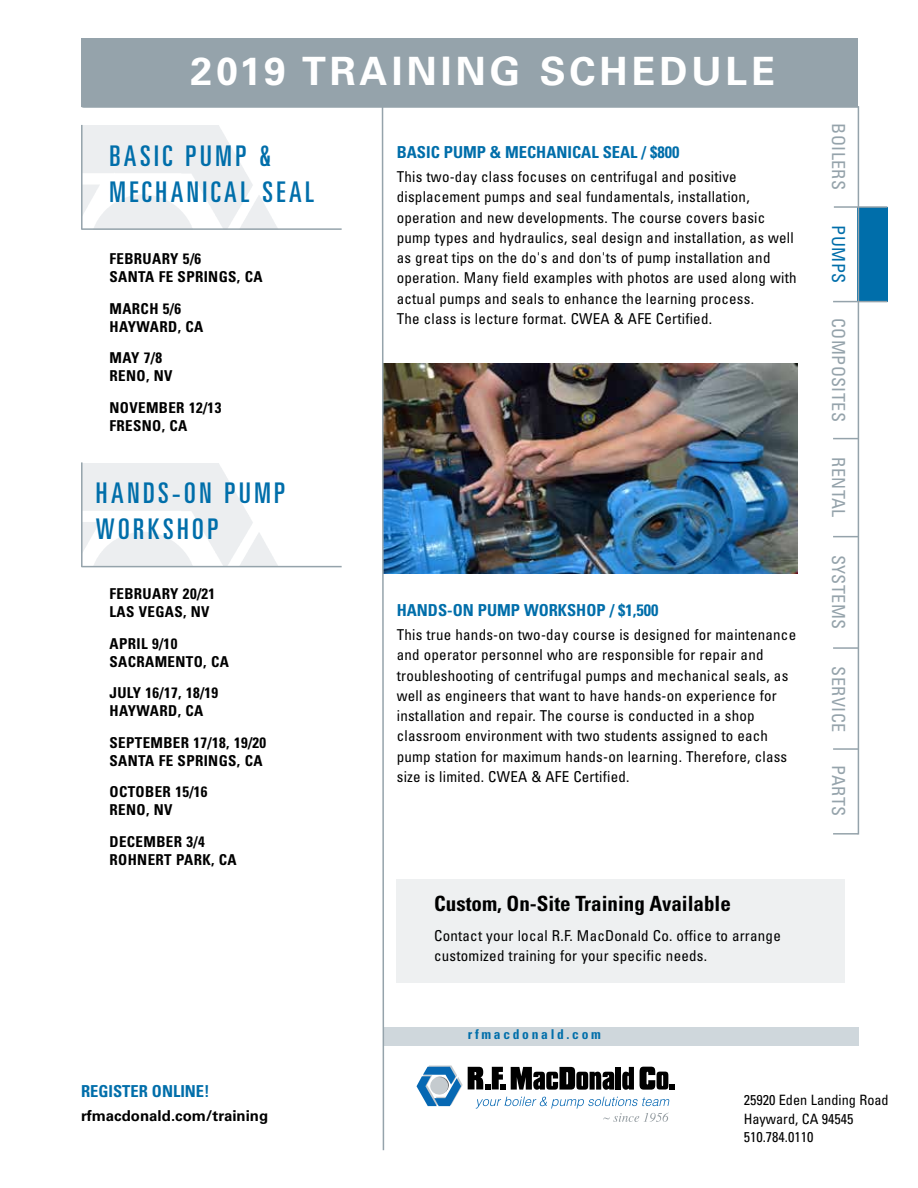
<style>
.page{position:relative;width:918px;height:1188px;background:#fff}
.page>*{position:absolute;margin:0;border:0;box-sizing:border-box;transform-origin:0 0}
.t1{font:700 39px "Univers LT Pro 65";letter-spacing:.1em;color:#fff}
.t2{font:ultra-condensed 28.5px/36px "Univers LT Pro";letter-spacing:.125em;color:#006eaa}
.t3{font:700 condensed 21px "Univers LT Pro";color:#000}
.t4{font:condensed 18px "Univers LT Pro";letter-spacing:.025em;color:#95a3ab}
.t5{font:condensed 18px "Univers LT Pro";letter-spacing:.025em;color:#006eaa}
.t6{font:700 condensed 16.5px "Univers LT Pro";color:#006eaa}
.t7{font:condensed 15px/20.2px "Univers LT Pro";letter-spacing:.015em;color:#000}
.t8{font:700 condensed 15px/18px "Univers LT Pro";letter-spacing:.025em;color:#000}
.t9{font:700 15px "Univers LT Pro 65";color:#000}
.t10{font:condensed 14.25px/18.8px "Univers LT Pro";color:#000}
.t11{font:700 condensed 13.5px "Univers LT Pro";letter-spacing:.2em;color:#006eaa}
</style>
<div class="page">
<div style="left:857px;top:207px;width:30px;height:94px;background:#006eaa"></div>
<hr style="left:81px;top:462px;width:2px;height:105px;background:#95a3ab">
<hr style="left:81px;top:566px;width:261px;height:1px;background:#95a3ab">
<hr style="left:81px;top:125px;width:2px;height:104px;background:#95a3ab">
<hr style="left:81px;top:228px;width:261px;height:2px;background:#95a3ab">
<div style="left:81px;top:39px;width:777px;height:68px;background:#95a3ab"></div>
<svg style="left:417px;top:1065px;width:258px;height:57px"></svg>
<img style="left:385px;top:363px;width:412px;height:210px">
<div style="left:384px;top:1027px;width:475px;height:19px;background:#cfd7dc"></div>
<svg style="left:381px;top:108px;width:4px;height:1043px"></svg>
<hr style="left:82px;top:106px;width:776px;height:2px;background:#95a3ab">
<hr style="left:858px;top:106px;width:1px;height:729px;background:#95a3ab">
<hr style="left:833px;top:301px;width:54px;height:1px;background:#95a3ab">
<svg style="left:833px;top:438px;width:25px;height:1px"></svg>
<svg style="left:833px;top:536px;width:25px;height:1px"></svg>
<hr style="left:833px;top:647px;width:25px;height:2px;background:#95a3ab">
<hr style="left:833px;top:748px;width:25px;height:2px;background:#95a3ab">
<hr style="left:833px;top:833px;width:25px;height:2px;background:#95a3ab">
<hr style="left:834px;top:206px;width:53px;height:2px;background:#95a3ab">
<div style="left:397px;top:879px;width:448px;height:103px;background:#eef0f1"></div>
<h1 class="t1" style="left:190px;top:48px;width:586px">2019 TRAINING SCHEDULE</h1>
<h2 class="t2" style="left:110px;top:138px;width:206px">BASIC PUMP &amp;<br>MECHANICAL SEAL</h2>
<p class="t8" style="left:110px;top:250px;width:155px">FEBRUARY 5/6<br>SANTA FE SPRINGS, CA</p>
<p class="t8" style="left:110px;top:299px;width:95px">MARCH 5/6<br>HAYWARD, CA</p>
<p class="t8" style="left:110px;top:349px;width:64px">MAY 7/8<br>RENO, NV</p>
<p class="t8" style="left:110px;top:398px;width:113px">NOVEMBER 12/13<br>FRESNO, CA</p>
<h2 class="t2" style="left:96px;top:475px;width:191px">HANDS-ON PUMP<br>WORKSHOP</h2>
<p class="t8" style="left:110px;top:585px;width:107px">FEBRUARY 20/21<br>LAS VEGAS, NV</p>
<p class="t8" style="left:110px;top:634px;width:121px">APRIL 9/10<br>SACRAMENTO, CA</p>
<p class="t8" style="left:110px;top:684px;width:110px">JULY 16/17, 18/19<br>HAYWARD, CA</p>
<p class="t8" style="left:110px;top:733px;width:158px">SEPTEMBER 17/18, 19/20<br>SANTA FE SPRINGS, CA</p>
<p class="t8" style="left:110px;top:783px;width:100px">OCTOBER 15/16<br>RENO, NV</p>
<p class="t8" style="left:110px;top:832px;width:129px">DECEMBER 3/4<br>ROHNERT PARK, CA</p>
<p class="t6" style="left:397px;top:142px;width:284px">BASIC PUMP &amp; MECHANICAL SEAL / $800</p>
<p class="t7" style="left:397px;top:166px;width:401px">This two-day class focuses on centrifugal and positive displacement pumps and seal fundamentals, installation, operation and new developments. The course covers basic pump types and hydraulics, seal design and installation, as well as great tips on the do's and don'ts of pump installation and operation. Many field examples with photos are used along with actual pumps and seals to enhance the learning process.<br>The class is lecture format. CWEA &amp; AFE Certified.</p>
<p class="t6" style="left:397px;top:600px;width:263px">HANDS-ON PUMP WORKSHOP / $1,500</p>
<p class="t7" style="left:397px;top:624px;width:401px">This true hands-on two-day course is designed for maintenance and operator personnel who are responsible for repair and troubleshooting of centrifugal pumps and mechanical seals, as well as engineers that want to have hands-on experience for installation and repair. The course is conducted in a shop classroom environment with two students assigned to each pump station for maximum hands-on learning. Therefore, class size is limited. CWEA &amp; AFE Certified.</p>
<h3 class="t3" style="left:434px;top:890px;width:298px">Custom, On-Site Training Available</h3>
<p class="t7" style="left:434px;top:925px;width:348px">Contact your local R.F. MacDonald Co. office to arrange customized training for your specific needs.</p>
<p class="t11" style="left:468px;top:1026px;width:135px">rfmacdonald.com</p>
<p class="t4" style="left:850px;top:123px;width:68px;rotate:90deg">BOILERS</p>
<p class="t5" style="left:850px;top:225px;width:59px;rotate:90deg">PUMPS</p>
<p class="t4" style="left:850px;top:318px;width:106px;rotate:90deg">COMPOSITES</p>
<p class="t4" style="left:850px;top:457px;width:61px;rotate:90deg">RENTAL</p>
<p class="t4" style="left:850px;top:555px;width:76px;rotate:90deg">SYSTEMS</p>
<p class="t4" style="left:850px;top:666px;width:67px;rotate:90deg">SERVICE</p>
<p class="t4" style="left:850px;top:765px;width:52px;rotate:90deg">PARTS</p>
<p class="t6" style="left:81px;top:1081px;width:130px">REGISTER ONLINE!</p>
<p class="t9" style="left:81px;top:1107px;width:189px">rfmacdonald.com/training</p>
<p class="t10" style="left:744px;top:1090px;width:146px">25920 Eden Landing Road<br>Hayward, CA 94545<br>510.784.0110</p>
</div>
